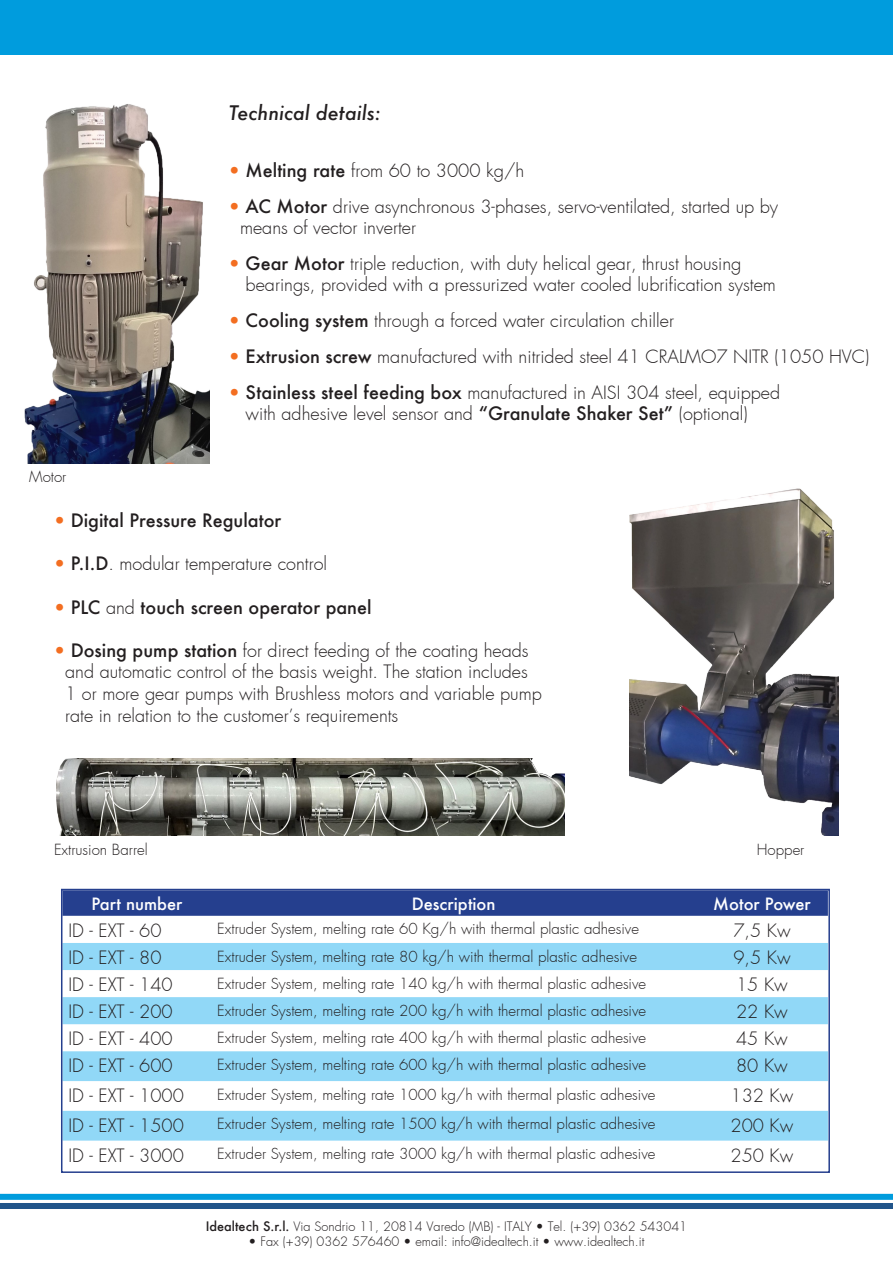
<style>
.page{position:relative;width:893px;height:1263px;background:#fff}
.page>*{position:absolute;margin:0;border:0;box-sizing:border-box;transform-origin:0 0}
.t1{font:italic 500 19.5px "Futura";color:#231f20}
.t2{font:300 18px/21px "Futura";color:#231f20}
.t3{font:500 18px "Futura";color:#231f20}
.t4{font:500 16.5px "Futura";color:#fff}
.t5{font:300 15px "Futura";color:#231f20}
.t6{font:300 12.75px "Futura";color:#231f20}
.s1{color:#f36e21}
.s2{font-weight:500}
.s3{font-weight:300;color:#f36e21}
.s4{font-weight:300}
</style>
<div class="page">
<div style="left:0;top:1194px;width:893px;height:6px;background:#009cdd"></div>
<div style="left:0;top:1203px;width:893px;height:6px;background:#21558a"></div>
<div style="left:64px;top:892px;width:763px;height:24px;background:#253f8e"></div>
<svg style="left:64px;top:1024px;width:763px;height:117px"></svg>
<div style="left:64px;top:943px;width:763px;height:27px;background:#91d8f7"></div>
<div style="left:64px;top:997px;width:763px;height:27px;background:#91d8f7"></div>
<div style="left:64px;top:1051px;width:763px;height:30px;background:#91d8f7"></div>
<div style="left:64px;top:1111px;width:763px;height:29px;background:#91d8f7"></div>
<div style="left:61px;top:889px;width:769px;height:284px;border:2px solid #253f8e"></div>
<div style="left:0;top:0;width:893px;height:54px;background:#009cdd"></div>
<img style="left:24px;top:104px;width:186px;height:359px">
<img style="left:629px;top:488px;width:210px;height:348px">
<img style="left:57px;top:758px;width:508px;height:78px">
<p class="t1" style="left:229px;top:99px;width:153px">Technical details:</p>
<p class="t5" style="left:29px;top:467px;width:39px">Motor</p>
<p class="t2" style="left:229px;top:161px;width:297px"><span class="s1">•</span> <span class="s2">Melting rate</span> from 60 to 3000 kg/h</p>
<p class="t2" style="left:229px;top:197px;width:551px"><span class="s1">•</span> <span class="s2">AC Motor</span> drive asynchronous 3-phases, servo-ventilated, started up by</p>
<p class="t2" style="left:240px;top:218px;width:177px">means of vector inverter</p>
<p class="t2" style="left:246px;top:254px;width:532px;text-indent:-17px"><span class="s1">•</span> <span class="s2">Gear Motor</span> triple reduction, with duty helical gear, thrust housing bearings, provided with a pressurized water cooled lubrification system</p>
<p class="t2" style="left:229px;top:311px;width:447px"><span class="s1">•</span> <span class="s2">Cooling system</span> through a forced water circulation chiller</p>
<p class="t2" style="left:229px;top:347px;width:642px"><span class="s1">•</span> <span class="s2">Extrusion screw</span> manufactured with nitrided steel 41 CRALMO7 NITR (1050 HVC)</p>
<p class="t2" style="left:246px;top:383px;width:536px;text-indent:-17px"><span class="s1">•</span> <span class="s2">Stainless steel feeding box</span> manufactured in AISI 304 steel, equipped with adhesive level sensor and <span class="s2">“Granulate Shaker Set”</span> (optional)</p>
<p class="t3" style="left:54px;top:508px;width:229px"><span class="s3">•</span> Digital Pressure Regulator</p>
<p class="t2" style="left:54px;top:553px;width:275px"><span class="s1">•</span> <span class="s2">P.I.D</span>. modular temperature control</p>
<p class="t3" style="left:54px;top:594px;width:319px"><span class="s3">•</span> PLC <span class="s4">and</span> touch screen operator panel</p>
<p class="t2" style="left:54px;top:640px;width:476px;line-height:21.6px;text-align:center"><span class="s1">•</span> <span class="s2">Dosing pump station</span> for direct feeding of the coating heads and automatic control of the basis weight. The station includes</p>
<p class="t2" style="left:65px;top:683px;width:478px">1 or more gear pumps with Brushless motors and variable pump</p>
<p class="t2" style="left:65px;top:705px;width:335px">rate in relation to the customer’s requirements</p>
<p class="t5" style="left:54px;top:839px;width:95px">Extrusion Barrel</p>
<p class="t5" style="left:757px;top:839px;width:49px">Hopper</p>
<p class="t4" style="left:91px;top:892px;width:93px">Part number</p>
<p class="t4" style="left:412px;top:892px;width:85px">Description</p>
<p class="t4" style="left:713px;top:892px;width:99px">Motor Power</p>
<p class="t2" style="left:68px;top:920px;width:95px">ID - EXT - 60</p>
<p class="t5" style="left:217px;top:919px;width:423px">Extruder System, melting rate 60 Kg/h with thermal plastic adhesive</p>
<p class="t2" style="left:733px;top:920px;width:59px">7,5 Kw</p>
<p class="t2" style="left:68px;top:947px;width:95px">ID - EXT - 80</p>
<p class="t5" style="left:217px;top:946px;width:421px">Extruder System, melting rate 80 kg/h with thermal plastic adhesive</p>
<p class="t2" style="left:733px;top:947px;width:59px">9,5 Kw</p>
<p class="t2" style="left:68px;top:974px;width:106px">ID - EXT - 140</p>
<p class="t5" style="left:217px;top:973px;width:430px">Extruder System, melting rate 140 kg/h with thermal plastic adhesive</p>
<p class="t2" style="left:736px;top:974px;width:53px">15 Kw</p>
<p class="t2" style="left:68px;top:1001px;width:106px">ID - EXT - 200</p>
<p class="t5" style="left:217px;top:1000px;width:430px">Extruder System, melting rate 200 kg/h with thermal plastic adhesive</p>
<p class="t2" style="left:736px;top:1001px;width:53px">22 Kw</p>
<p class="t2" style="left:68px;top:1028px;width:106px">ID - EXT - 400</p>
<p class="t5" style="left:217px;top:1028px;width:430px">Extruder System, melting rate 400 kg/h with thermal plastic adhesive</p>
<p class="t2" style="left:736px;top:1028px;width:53px">45 Kw</p>
<p class="t2" style="left:68px;top:1055px;width:106px">ID - EXT - 600</p>
<p class="t5" style="left:217px;top:1055px;width:430px">Extruder System, melting rate 600 kg/h with thermal plastic adhesive</p>
<p class="t2" style="left:736px;top:1055px;width:53px">80 Kw</p>
<p class="t2" style="left:68px;top:1085px;width:117px">ID - EXT - 1000</p>
<p class="t5" style="left:217px;top:1084px;width:440px">Extruder System, melting rate 1000 kg/h with thermal plastic adhesive</p>
<p class="t2" style="left:731px;top:1085px;width:64px">132 Kw</p>
<p class="t2" style="left:68px;top:1115px;width:117px">ID - EXT - 1500</p>
<p class="t5" style="left:217px;top:1114px;width:440px">Extruder System, melting rate 1500 kg/h with thermal plastic adhesive</p>
<p class="t2" style="left:731px;top:1115px;width:64px">200 Kw</p>
<p class="t2" style="left:68px;top:1145px;width:117px">ID - EXT - 3000</p>
<p class="t5" style="left:217px;top:1144px;width:440px">Extruder System, melting rate 3000 kg/h with thermal plastic adhesive</p>
<p class="t2" style="left:731px;top:1145px;width:64px">250 Kw</p>
<p class="t6" style="left:206px;top:1218px;width:483px"><span class="s2">Idealtech S.r.l.</span> Via Sondrio 11, 20814 Varedo (MB) - ITALY • Tel. (+39) 0362 543041</p>
<p class="t6" style="left:248px;top:1233px;width:397px">• Fax (+39) 0362 576460 • email: info@idealtech.it • www.idealtech.it</p>
</div>
